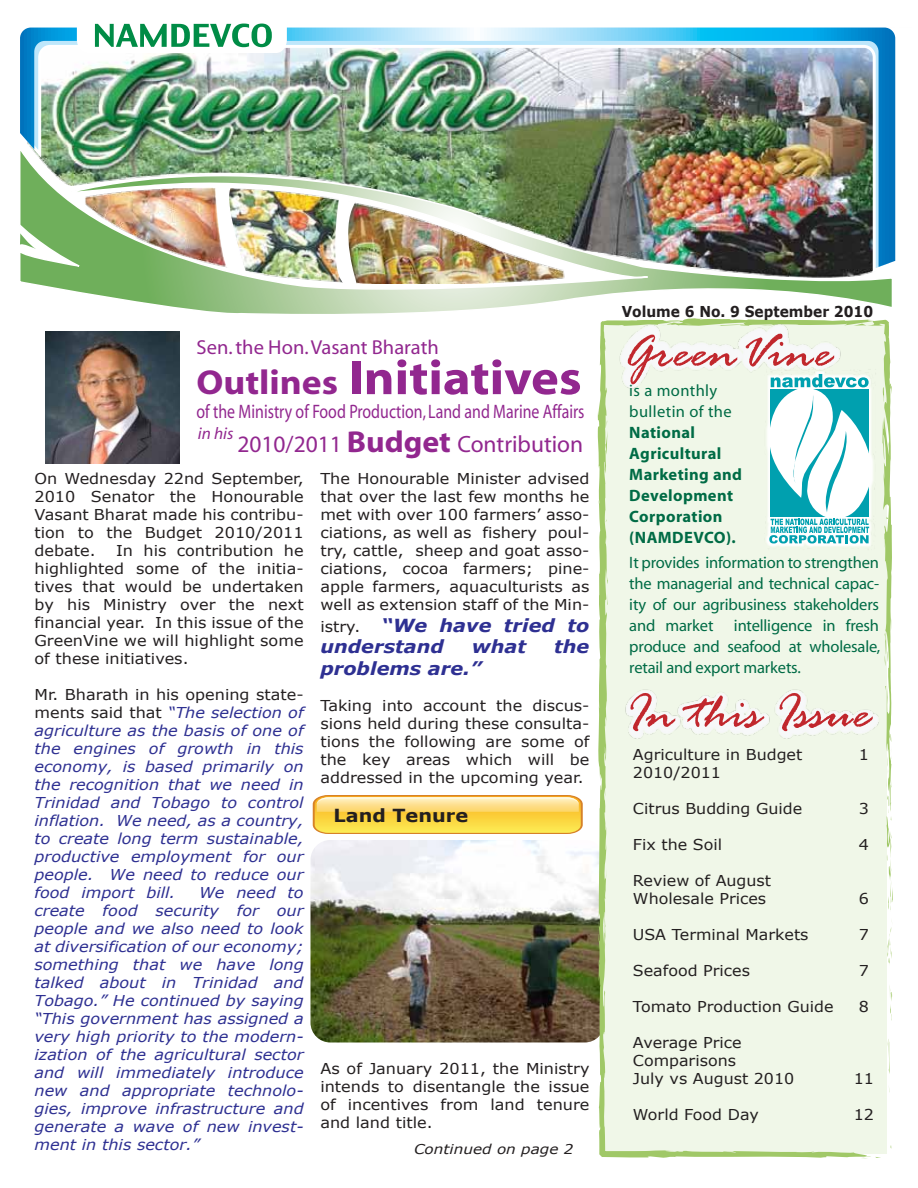
<style>
.page{position:relative;width:918px;height:1188px;background:#fff}
.page>*{position:absolute;margin:0;border:0;box-sizing:border-box;transform-origin:0 0}
.t1{font:italic 51.9px "Rage";color:#c1272d;scale:1.07 1}
.t2{font:700 48.6px "Myriad";color:#92278f;scale:1.09 1}
.t3{font:23.55px "Myriad";color:#92278f}
.t4{font:20.25px "Myriad";color:#92278f}
.t5{font:19.5px "Myriad";color:#92278f;scale:.81 1}
.t6{font:italic 700 18px/21.6px "Verdana";color:#2e3092;scale:1.07 1}
.t7{font:700 18px "Verdana";color:#231f20;scale:1.07 1}
.t8{font:italic 16.8px "Myriad";color:#92278f}
.t9{font:16.5px/21px "Myriad";letter-spacing:-.01em;color:#006b45;text-align:justify}
.t10{font:700 16.5px/21px "Myriad";letter-spacing:.025em;color:#006b45}
.t11{font:15px/18px "Verdana";color:#231f20;text-align:justify;scale:1.07 1}
.t12{font:italic 15px/18px "Verdana";color:#2e3092;text-align:justify;scale:1.07 1}
.t13{font:15px/18px "Verdana";color:#231f20;scale:1.06 1}
.t14{font:700 15px "Verdana";color:#231f20;scale:.92 1}
.t15{font:italic 13.5px "Verdana";color:#231f20;scale:1.13 1}
.s1{font-size:34.65px}
.s2{font-weight:700;font-size:30.3px}
.s3{font-weight:400;font-style:normal;font-size:15px;color:#231f20}
.s4{font-style:normal;color:#231f20}
.s5{font-weight:400}
</style>
<div class="page">
<img style="left:310px;top:840px;width:287px;height:202px">
<svg style="left:313px;top:795px;width:270px;height:39px;background:#f9d660"></svg>
<div style="left:597px;top:448px;width:296px;height:710px;background:#f0f7e8"></div>
<svg style="left:886px;top:807px;width:7px;height:105px"></svg>
<svg style="left:885px;top:617px;width:7px;height:15px"></svg>
<svg style="left:607px;top:594px;width:1px;height:12px"></svg>
<img style="left:20px;top:267px;width:540px;height:47px">
<img style="left:20px;top:28px;width:875px;height:239px">
<img style="left:214px;top:185px;width:33px;height:90px">
<img style="left:329px;top:197px;width:28px;height:89px">
<svg style="left:77px;top:23px;width:210px;height:30px"></svg>
<svg style="left:20px;top:233px;width:16px;height:16px"></svg>
<img style="left:712px;top:448px;width:181px;height:152px">
<svg style="left:769px;top:448px;width:102px;height:95px"></svg>
<img style="left:560px;top:265px;width:335px;height:183px">
<img style="left:568px;top:632px;width:325px;height:175px">
<img style="left:46px;top:331px;width:134px;height:133px">
<p class="t4" style="left:196px;top:338px;width:244px">Sen. the Hon. Vasant Bharath</p>
<p class="t2" style="left:196px;top:353px;width:355px"><span class="s1">Outlines</span> Initiatives</p>
<p class="t5" style="left:196px;top:402px;width:481px">of the Ministry of Food Production, Land and Marine Affairs</p>
<p class="t8" style="left:198px;top:425px;width:37px">in his</p>
<p class="t3" style="left:237px;top:433px;width:347px">2010/2011 <span class="s2">Budget</span> Contribution</p>
<p class="t11" style="left:34px;top:469px;width:253px">On Wednesday 22nd September, 2010 Senator the Honourable Vasant Bharat made his contribu&shy;tion to the Budget 2010/2011 debate.</p>
<p class="t11" style="left:320px;top:469px;width:253px">The Honourable Minister advised that over the last few months he met with over 100 farmers’ asso&shy;ciations, as well as fishery poul&shy;try, cattle, sheep and goat asso&shy;ciations, cocoa farmers; pine&shy;apple farmers, aquaculturists as well as extension staff of the Min-</p>
<p class="t6" style="left:320px;top:614px;width:253px"><span class="s3">istry.</span> “We have tried to understand</p>
<p class="t11" style="left:34px;top:541px;width:253px;text-indent:82px">In his contribution he highlighted some of the initia&shy;tives that would be undertaken by his Ministry over the next financial year. In this issue of the GreenVine we will highlight some of these initiatives.</p>
<p class="t12" style="left:34px;top:685px;width:253px"><span class="s4">Mr. Bharath in his opening state&shy;ments said that</span> “The selection of agriculture as the basis of one of the engines of growth in this economy, is based primarily on the recognition that we need in Trinidad and Tobago to control inflation. We need, as a country, to create long term sustainable, productive employment for our people. We need to reduce our food import bill.</p>
<p class="t6" style="left:472px;top:635px;width:52px">what</p>
<p class="t6" style="left:554px;top:635px;width:35px">the</p>
<p class="t6" style="left:320px;top:657px;width:152px">problems are.”</p>
<p class="t11" style="left:320px;top:696px;width:253px">Taking into account the discus&shy;sions held during these consulta&shy;tions the following are some of the key areas which will be addressed in the upcoming year.</p>
<p class="t7" style="left:334px;top:803px;width:127px">Land Tenure</p>
<p class="t12" style="left:34px;top:883px;width:253px;text-indent:165px">We need to create food security for our people and we also need to look at diversification of our economy; something that we have long talked about in Trinidad and Tobago.” He continued by saying “This government has assigned a very high priority to the modern&shy;ization of the agricultural sector and will immediately introduce new and appropriate technolo&shy;gies, improve infrastructure and generate a wave of new invest&shy;ment in this sector.”</p>
<p class="t11" style="left:320px;top:1060px;width:253px">As of January 2011, the Ministry intends to disentangle the issue of incentives from land tenure and land title.</p>
<p class="t15" style="left:414px;top:1139px;width:143px">Continued on page 2</p>
<p class="t14" style="left:622px;top:301px;width:275px">Volume 6 No. 9 September 2010</p>
<p class="t1" style="left:623px;top:324px;width:197px">GreenVine</p>
<p class="t10" style="left:629px;top:380px;width:114px"><span class="s5">is a monthly bulletin of the<br></span>National<br>Agricultural<br>Marketing and<br>Development<br>Corporation (NAMDEVCO).</p>
<p class="t9" style="left:629px;top:553px;width:252px">It provides information to strengthen the managerial and technical capac&shy;ity of our agribusiness stakeholders and market intelligence in fresh produce and seafood at wholesale, retail and export markets.</p>
<p class="t1" style="left:625px;top:685px;width:230px">In this Issue</p>
<p class="t13" style="left:633px;top:745px;width:161px">Agriculture in Budget<br>2010/2011</p>
<p class="t13" style="left:633px;top:799px;width:161px">Citrus Budding Guide</p>
<p class="t13" style="left:633px;top:835px;width:86px">Fix the Soil</p>
<p class="t13" style="left:633px;top:871px;width:132px">Review of August<br>Wholesale Prices</p>
<p class="t13" style="left:633px;top:925px;width:167px">USA Terminal Markets</p>
<p class="t13" style="left:633px;top:961px;width:112px">Seafood Prices</p>
<p class="t13" style="left:633px;top:997px;width:191px">Tomato Production Guide</p>
<p class="t13" style="left:633px;top:1033px;width:154px">Average Price<br>Comparisons<br>July vs August 2010</p>
<p class="t13" style="left:633px;top:1105px;width:120px">World Food Day</p>
<p class="t13" style="left:859px;top:745px;width:11px">1</p>
<p class="t13" style="left:859px;top:799px;width:11px">3</p>
<p class="t13" style="left:859px;top:835px;width:11px">4</p>
<p class="t13" style="left:859px;top:889px;width:11px">6</p>
<p class="t13" style="left:859px;top:925px;width:11px">7</p>
<p class="t13" style="left:859px;top:961px;width:11px">7</p>
<p class="t13" style="left:859px;top:997px;width:11px">8</p>
<p class="t13" style="left:854px;top:1069px;width:21px">11</p>
<p class="t13" style="left:854px;top:1105px;width:21px">12</p>
</div>
